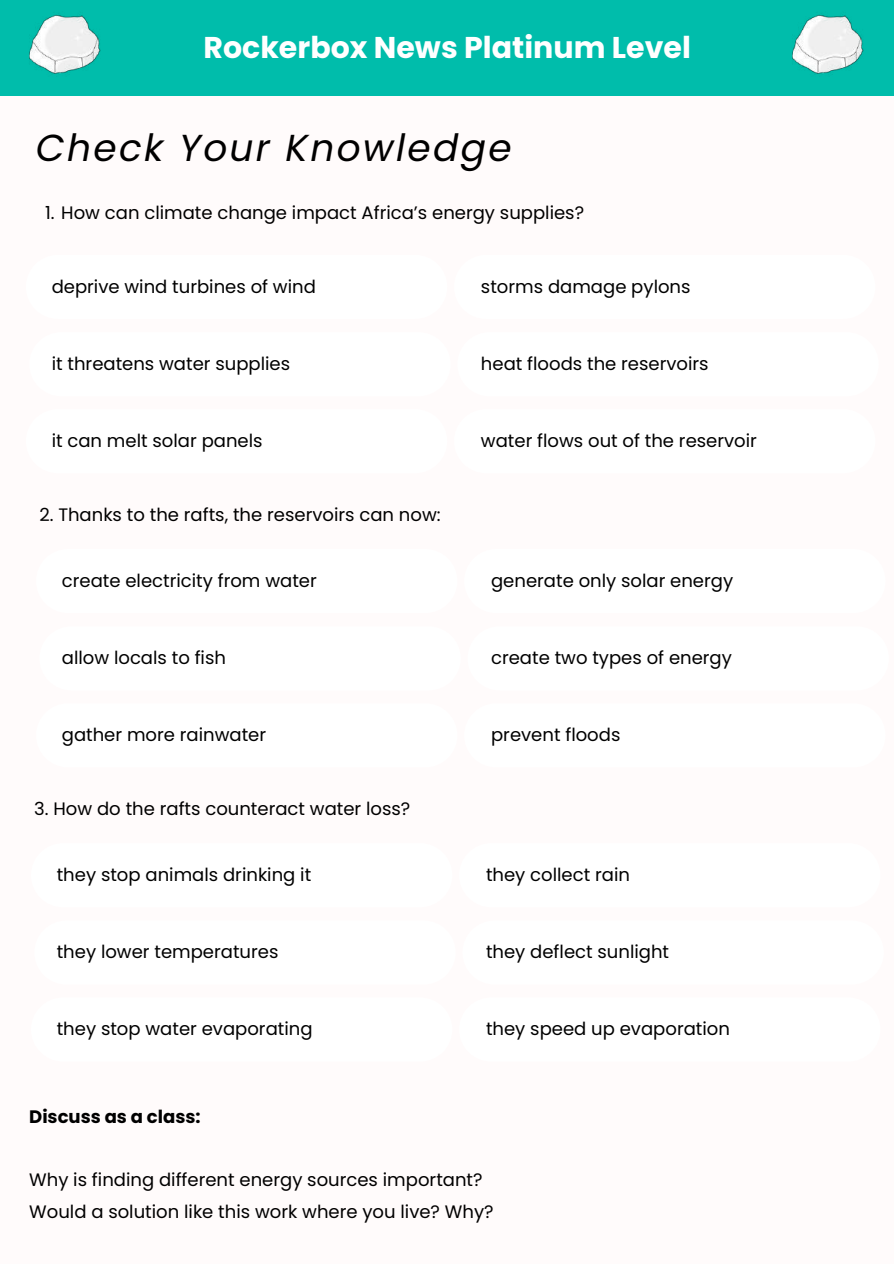
<style>
.page{position:relative;width:894px;height:1264px;background:#fff}
.page>*{position:absolute;margin:0;border:0;box-sizing:border-box;transform-origin:0 0}
.t1{font:italic 37.5px "Poppins";letter-spacing:.06em;color:#000}
.t2{font:700 30px "Poppins";color:#fff}
.t3{font:18px/31.5px "Poppins";color:#000}
.t4{font:700 18px "Poppins";color:#000}
</style>
<div class="page">
<div style="left:0;top:0;width:893px;height:1263px;background:#fffbfb"></div>
<div style="left:0;top:0;width:893px;height:96px;background:#00bdab"></div>
<img style="left:29px;top:14px;width:72px;height:60px">
<img style="left:792px;top:14px;width:72px;height:60px">
<h2 class="t2" style="left:203px;top:27px;width:488px">Rockerbox News Platinum Level</h2>
<h1 class="t1" style="left:36px;top:122px;width:477px">Check Your Knowledge</h1>
<p class="t3" style="left:45px;top:196px;width:540px">1. How can climate change impact Africa’s energy supplies?</p>
<p class="t3" style="left:52px;top:271px;width:265px">deprive wind turbines of wind</p>
<p class="t3" style="left:481px;top:271px;width:211px">storms damage pylons</p>
<p class="t3" style="left:52px;top:348px;width:240px">it threatens water supplies</p>
<p class="t3" style="left:481px;top:348px;width:229px">heat floods the reservoirs</p>
<p class="t3" style="left:52px;top:425px;width:212px">it can melt solar panels</p>
<p class="t3" style="left:481px;top:425px;width:277px">water flows out of the reservoir</p>
<p class="t3" style="left:39px;top:499px;width:402px">2. Thanks to the rafts, the reservoirs can now:</p>
<p class="t3" style="left:62px;top:565px;width:256px">create electricity from water</p>
<p class="t3" style="left:491px;top:565px;width:243px">generate only solar energy</p>
<p class="t3" style="left:62px;top:642px;width:166px">allow locals to fish</p>
<p class="t3" style="left:491px;top:642px;width:242px">create two types of energy</p>
<p class="t3" style="left:62px;top:719px;width:206px">gather more rainwater</p>
<p class="t3" style="left:491px;top:719px;width:131px">prevent floods</p>
<p class="t3" style="left:34px;top:793px;width:377px">3. How do the rafts counteract water loss?</p>
<p class="t3" style="left:57px;top:859px;width:256px">they stop animals drinking it</p>
<p class="t3" style="left:486px;top:859px;width:145px">they collect rain</p>
<p class="t3" style="left:57px;top:936px;width:223px">they lower temperatures</p>
<p class="t3" style="left:486px;top:936px;width:184px">they deflect sunlight</p>
<p class="t3" style="left:57px;top:1013px;width:257px">they stop water evaporating</p>
<p class="t3" style="left:486px;top:1013px;width:245px">they speed up evaporation</p>
<p class="t4" style="left:29px;top:1104px;width:173px">Discuss as a class:</p>
<p class="t3" style="left:29px;top:1163px;width:466px">Why is finding different energy sources important?<br>Would a solution like this work where you live? Why?</p>
</div>
